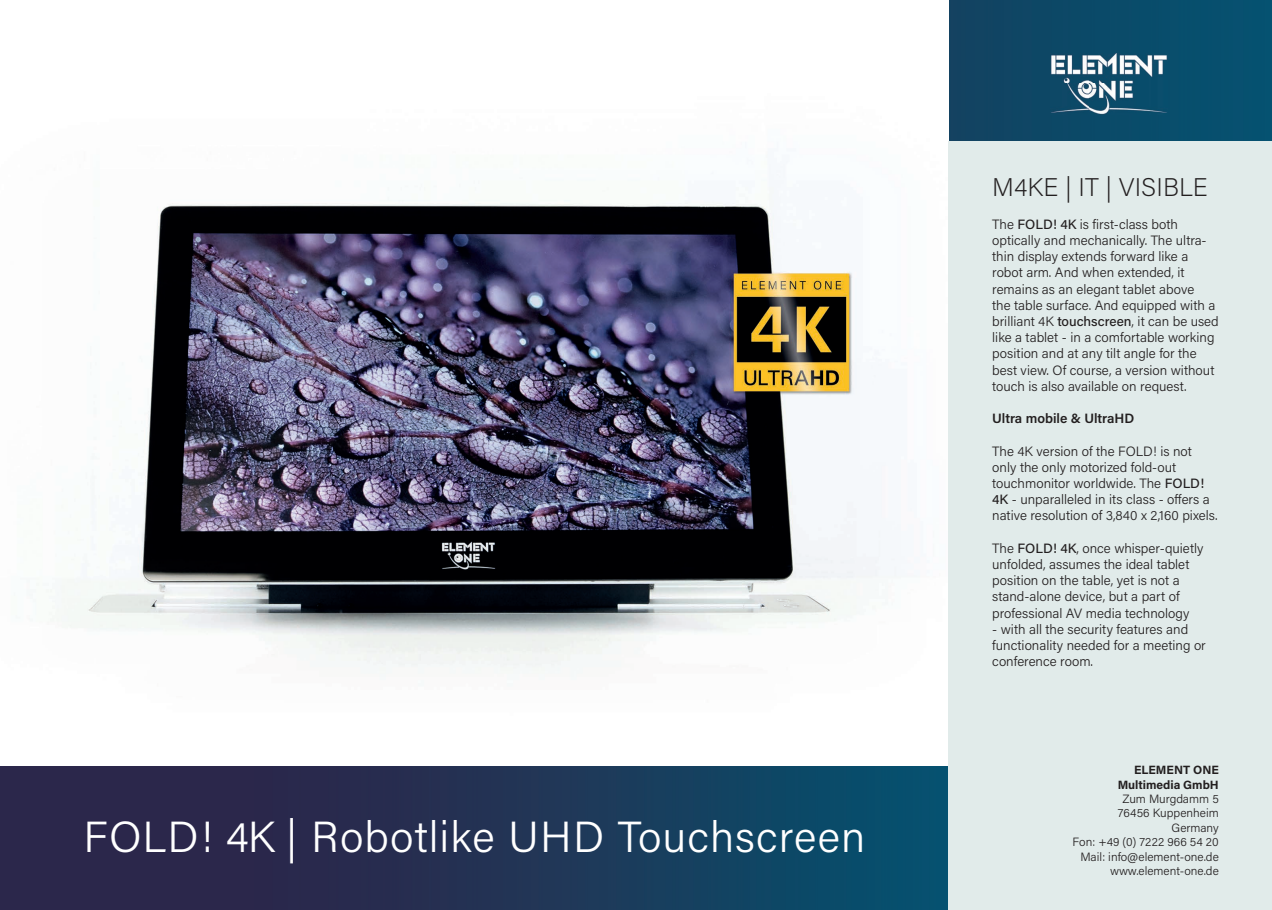
<style>
.page{position:relative;width:1272px;height:910px;background:#fff}
.page>*{position:absolute;margin:0;border:0;box-sizing:border-box;transform-origin:0 0}
.t1{font:300 43.5px "Acumin Pro";letter-spacing:.025em;color:#fff}
.t2{font:200 25.5px "Acumin Pro";letter-spacing:.005em;color:#231f20}
.t3{font:300 13.5px/16.2px "Acumin Pro";color:#231f20}
.t4{font:600 13.5px "Acumin Pro";color:#231f20}
.t5{font:300 12px/14.4px "Acumin Pro";color:#231f20;text-align:right}
.t6{font:700 12px/14.4px "Acumin Pro";color:#231f20;text-align:right}
.s1{font-weight:500}
</style>
<div class="page">
<img style="left:0;top:766px;width:948px;height:144px">
<img style="left:948px;top:0;width:323px;height:142px">
<img style="left:67px;top:174px;width:830px;height:499px">
<div style="left:948px;top:142px;width:323px;height:768px;background:#e1ebea"></div>
<img style="left:1050px;top:53px;width:117px;height:62px">
<h1 class="t1" style="left:83px;top:806px;width:783px">FOLD! 4K | Robotlike UHD Touchscreen</h1>
<h2 class="t2" style="left:992px;top:170px;width:217px">M4KE | IT | VISIBLE</h2>
<p class="t3" style="left:992px;top:215px;width:228px">The <span class="s1">FOLD! 4K</span> is first-class both optically and mechanically. The ultra&shy;thin display extends forward like a robot arm. And when extended, it remains as an elegant tablet above<br>the table surface. And equipped with a brilliant 4K <span class="s1">touchscreen</span>, it can be used like a tablet - in a comfortable working position and at any tilt angle for the best view. Of course, a version without touch is also available on request.</p>
<p class="t4" style="left:992px;top:409px;width:143px">Ultra mobile &amp; UltraHD</p>
<p class="t3" style="left:992px;top:442px;width:227px">The 4K version of the FOLD! is not only the only motorized fold-out touchmonitor worldwide. The <span class="s1">FOLD!<br>4K</span> - unparalleled in its class - offers a native resolution of 3,840 x 2,160 pixels.</p>
<p class="t3" style="left:992px;top:539px;width:213px">The <span class="s1">FOLD! 4K</span>, once whisper-quietly unfolded, assumes the ideal tablet position on the table, yet is not a stand-alone device, but a part of professional AV media technology</p>
<p class="t3" style="left:992px;top:620px;width:215px">- with all the security features and functionality needed for a meeting or conference room.</p>
<p class="t6" style="left:1117px;top:762px;width:102px">ELEMENT ONE<br>Multimedia GmbH</p>
<p class="t5" style="left:1072px;top:791px;width:148px">Zum Murgdamm 5<br>76456 Kuppenheim<br>Germany<br>Fon: +49 (0) 7222 966 54 20<br>Mail: info@element-one.de www.element-one.de</p>
</div>
